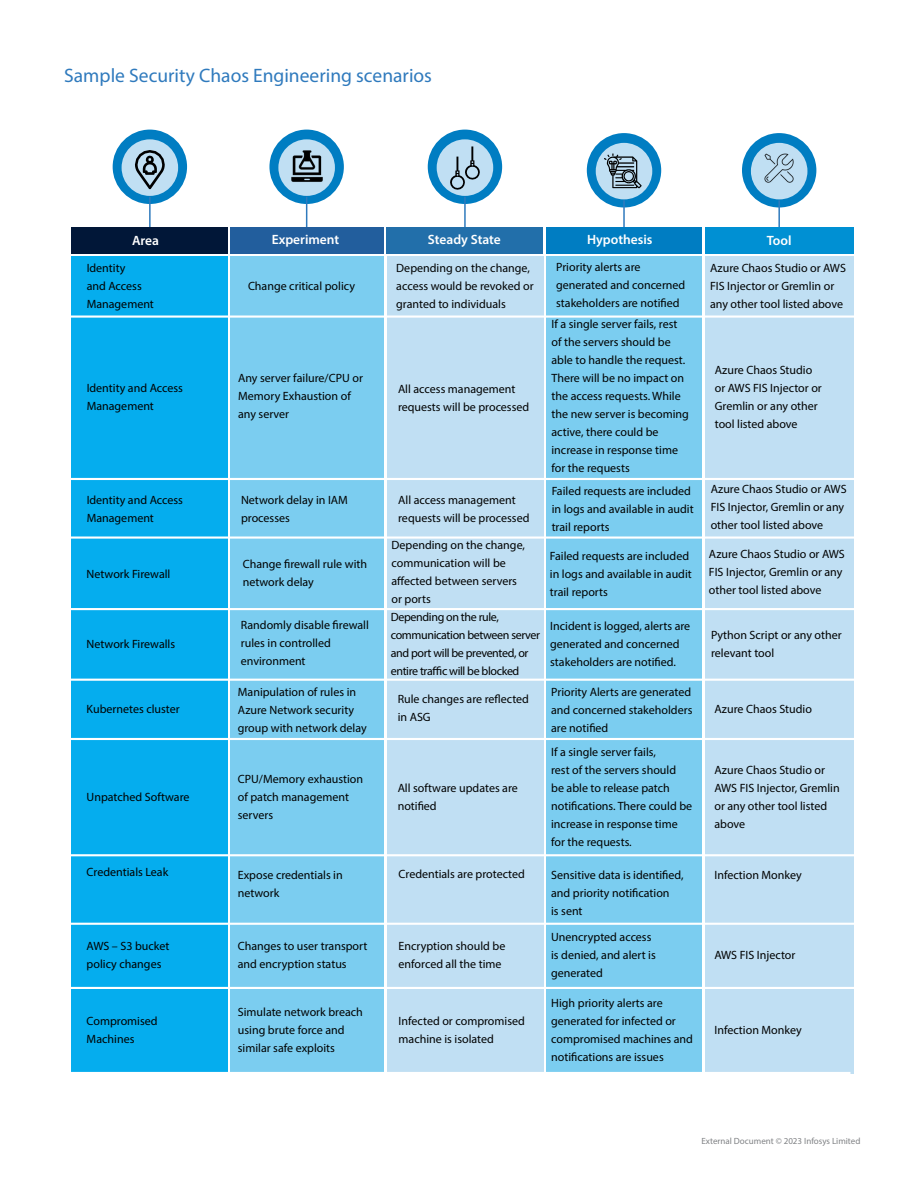
<style>
.page{position:relative;width:918px;height:1188px;background:#fff}
.page>*{position:absolute;margin:0;border:0;box-sizing:border-box;transform-origin:0 0}
.t1{font:19.5px "Myriad Pro";color:#2f7abd}
.t2{font:600 13.5px "Myriad Pro";color:#fff}
.t3{font:12px/18px "Myriad Pro";color:#000101}
.t4{font:12px/18px "Myriad Pro";letter-spacing:-.03em;color:#000101}
.t5{font:9px "Myriad Pro";color:#808285}
</style>
<div class="page">
<div style="left:113px;top:130px;width:74px;height:74px;background:#007dc2;border-radius:50%"></div>
<div style="left:122px;top:139px;width:56px;height:57px;background:#c0dff3;border-radius:50%"></div>
<hr style="left:149px;top:197px;width:2px;height:39px;background:#2f7abd">
<div style="left:269px;top:130px;width:75px;height:74px;background:#007dc2;border-radius:50%"></div>
<svg style="left:278px;top:139px;width:57px;height:57px"></svg>
<hr style="left:306px;top:197px;width:1px;height:39px;background:#2f7abd">
<div style="left:428px;top:130px;width:74px;height:74px;background:#007dc2;border-radius:50%"></div>
<div style="left:437px;top:139px;width:56px;height:57px;background:#c0dff3;border-radius:50%"></div>
<hr style="left:464px;top:197px;width:2px;height:39px;background:#2f7abd">
<div style="left:587px;top:133px;width:74px;height:74px;background:#007dc2;border-radius:50%"></div>
<div style="left:596px;top:143px;width:56px;height:56px;background:#c0dff3;border-radius:50%"></div>
<hr style="left:623px;top:200px;width:2px;height:39px;background:#2f7abd">
<div style="left:742px;top:133px;width:74px;height:74px;background:#007dc2;border-radius:50%"></div>
<div style="left:751px;top:143px;width:56px;height:56px;background:#c0dff3;border-radius:50%"></div>
<hr style="left:778px;top:200px;width:2px;height:39px;background:#2f7abd">
<div style="left:72px;top:227px;width:156px;height:27px;background:#011738"></div>
<div style="left:72px;top:256px;width:156px;height:818px;background:#05adee"></div>
<div style="left:230px;top:227px;width:153px;height:27px;background:#225e9d"></div>
<div style="left:230px;top:256px;width:154px;height:817px;background:#7bcdf0"></div>
<div style="left:387px;top:227px;width:156px;height:27px;background:#226faa"></div>
<div style="left:387px;top:256px;width:156px;height:818px;background:#c0dff3"></div>
<div style="left:546px;top:227px;width:156px;height:27px;background:#007dc2"></div>
<div style="left:546px;top:256px;width:156px;height:817px;background:#7bcdf0"></div>
<div style="left:705px;top:227px;width:148px;height:27px;background:#0090d3"></div>
<div style="left:705px;top:256px;width:149px;height:818px;background:#c0dff3"></div>
<hr style="left:69px;top:315px;width:787px;height:3px;background:#fff">
<hr style="left:69px;top:478px;width:786px;height:2px;background:#fff">
<hr style="left:68px;top:536px;width:787px;height:3px;background:#fff">
<hr style="left:68px;top:608px;width:787px;height:2px;background:#fff">
<hr style="left:68px;top:679px;width:787px;height:2px;background:#fff">
<hr style="left:68px;top:738px;width:787px;height:2px;background:#fff">
<hr style="left:68px;top:854px;width:787px;height:2px;background:#fff">
<hr style="left:68px;top:923px;width:787px;height:2px;background:#fff">
<hr style="left:68px;top:987px;width:787px;height:2px;background:#fff">
<hr style="left:64px;top:1072px;width:786px;height:2px;background:#fff">
<svg style="left:135px;top:150px;width:30px;height:39px"></svg>
<img style="left:282px;top:141px;width:49px;height:49px">
<svg style="left:450px;top:146px;width:30px;height:44px"></svg>
<svg style="left:604px;top:153px;width:38px;height:35px"></svg>
<img style="left:757px;top:145px;width:45px;height:45px">
<h1 class="t1" style="left:64px;top:63px;width:369px">Sample Security Chaos Engineering scenarios</h1>
<p class="t2" style="left:132px;top:232px;width:29px">Area</p>
<p class="t2" style="left:272px;top:231px;width:69px">Experiment</p>
<p class="t2" style="left:428px;top:231px;width:74px">Steady State</p>
<p class="t2" style="left:587px;top:231px;width:67px">Hypothesis</p>
<p class="t2" style="left:767px;top:232px;width:26px">Tool</p>
<p class="t3" style="left:87px;top:259px;width:69px">Identity<br>and Access<br>Management</p>
<p class="t3" style="left:396px;top:259px;width:139px">Depending on the change, access would be revoked or granted to individuals</p>
<p class="t3" style="left:556px;top:258px;width:131px">Priority alerts are generated and concerned stakeholders are notified</p>
<p class="t3" style="left:710px;top:259px;width:137px">Azure Chaos Studio or AWS<br>FIS Injector or Gremlin or any other tool listed above</p>
<p class="t3" style="left:248px;top:276px;width:109px">Change critical policy</p>
<p class="t3" style="left:87px;top:378px;width:98px">Identity and Access<br>Management</p>
<p class="t3" style="left:238px;top:369px;width:126px">Any server failure/CPU or<br>Memory Exhaustion of any server</p>
<p class="t3" style="left:398px;top:380px;width:133px">All access management requests will be processed</p>
<p class="t3" style="left:552px;top:315px;width:139px">If a single server fails, rest of the servers should be able to handle the request.<br>There will be no impact on the access requests. While the new server is becoming active, there could be increase in response time for the requests</p>
<p class="t3" style="left:715px;top:361px;width:109px">Azure Chaos Studio or AWS FIS Injector or<br>Gremlin or any other tool listed above</p>
<p class="t3" style="left:87px;top:491px;width:98px">Identity and Access<br>Management</p>
<p class="t3" style="left:241px;top:491px;width:108px">Network delay in IAM processes</p>
<p class="t3" style="left:398px;top:491px;width:133px">All access management requests will be processed</p>
<p class="t3" style="left:552px;top:482px;width:143px">Failed requests are included in logs and available in audit trail reports</p>
<p class="t3" style="left:711px;top:480px;width:137px">Azure Chaos Studio or AWS<br>FIS Injector, Gremlin or any other tool listed above</p>
<p class="t3" style="left:87px;top:565px;width:85px">Network Firewall</p>
<p class="t3" style="left:243px;top:555px;width:126px">Change firewall rule with network delay</p>
<p class="t3" style="left:391px;top:536px;width:135px">Depending on the change, communication will be affected between servers or ports</p>
<p class="t3" style="left:550px;top:547px;width:143px">Failed requests are included in logs and available in audit trail reports</p>
<p class="t3" style="left:709px;top:544px;width:137px">Azure Chaos Studio or AWS<br>FIS Injector, Gremlin or any other tool listed above</p>
<p class="t3" style="left:87px;top:634px;width:90px">Network Firewalls</p>
<p class="t3" style="left:87px;top:700px;width:95px">Kubernetes cluster</p>
<p class="t3" style="left:87px;top:788px;width:104px">Unpatched Software</p>
<p class="t3" style="left:87px;top:863px;width:83px">Credentials Leak</p>
<p class="t3" style="left:87px;top:937px;width:84px">AWS – S3 bucket policy changes</p>
<p class="t3" style="left:87px;top:1012px;width:72px">Compromised<br>Machines</p>
<p class="t3" style="left:241px;top:615px;width:130px">Randomly disable firewall rules in controlled environment</p>
<p class="t4" style="left:391px;top:608px;width:151px">Depending on the rule, communication between server and port will be prevented, or entire traffic will be blocked</p>
<p class="t3" style="left:550px;top:617px;width:142px">Incident is logged, alerts are generated and concerned stakeholders are notified.</p>
<p class="t3" style="left:711px;top:625px;width:132px">Python Script or any other relevant tool</p>
<p class="t3" style="left:238px;top:682px;width:130px">Manipulation of rules in<br>Azure Network security group with network delay</p>
<p class="t3" style="left:238px;top:770px;width:127px">CPU/Memory exhaustion of patch management servers</p>
<p class="t3" style="left:238px;top:866px;width:106px">Expose credentials in network</p>
<p class="t3" style="left:238px;top:937px;width:131px">Changes to user transport and encryption status</p>
<p class="t3" style="left:238px;top:1003px;width:127px">Simulate network breach using brute force and similar safe exploits</p>
<p class="t3" style="left:398px;top:690px;width:133px">Rule changes are reflected in ASG</p>
<p class="t3" style="left:398px;top:779px;width:122px">All software updates are notified</p>
<p class="t3" style="left:399px;top:865px;width:128px">Credentials are protected</p>
<p class="t3" style="left:399px;top:937px;width:108px">Encryption should be enforced all the time</p>
<p class="t3" style="left:399px;top:1012px;width:128px">Infected or compromised machine is isolated</p>
<p class="t3" style="left:551px;top:682px;width:143px;text-align:justify">Priority Alerts are generated and concerned stakeholders are notified</p>
<p class="t3" style="left:551px;top:743px;width:142px">If a single server fails,<br>rest of the servers should<br>be able to release patch notifications. There could be increase in response time for the requests.</p>
<p class="t3" style="left:551px;top:866px;width:134px">Sensitive data is identified, and priority notification<br>is sent</p>
<p class="t3" style="left:551px;top:928px;width:106px">Unencrypted access is denied, and alert is generated</p>
<p class="t3" style="left:551px;top:994px;width:143px">High priority alerts are generated for infected or compromised machines and notifications are issues</p>
<p class="t3" style="left:714px;top:700px;width:99px">Azure Chaos Studio</p>
<p class="t3" style="left:714px;top:761px;width:127px">Azure Chaos Studio or<br>AWS FIS Injector, Gremlin or any other tool listed above</p>
<p class="t3" style="left:714px;top:866px;width:89px">Infection Monkey</p>
<p class="t3" style="left:714px;top:946px;width:83px">AWS FIS Injector</p>
<p class="t3" style="left:714px;top:1021px;width:89px">Infection Monkey</p>
<p class="t5" style="left:701px;top:1135px;width:161px">External Document © 2023 Infosys Limited</p>
</div>
